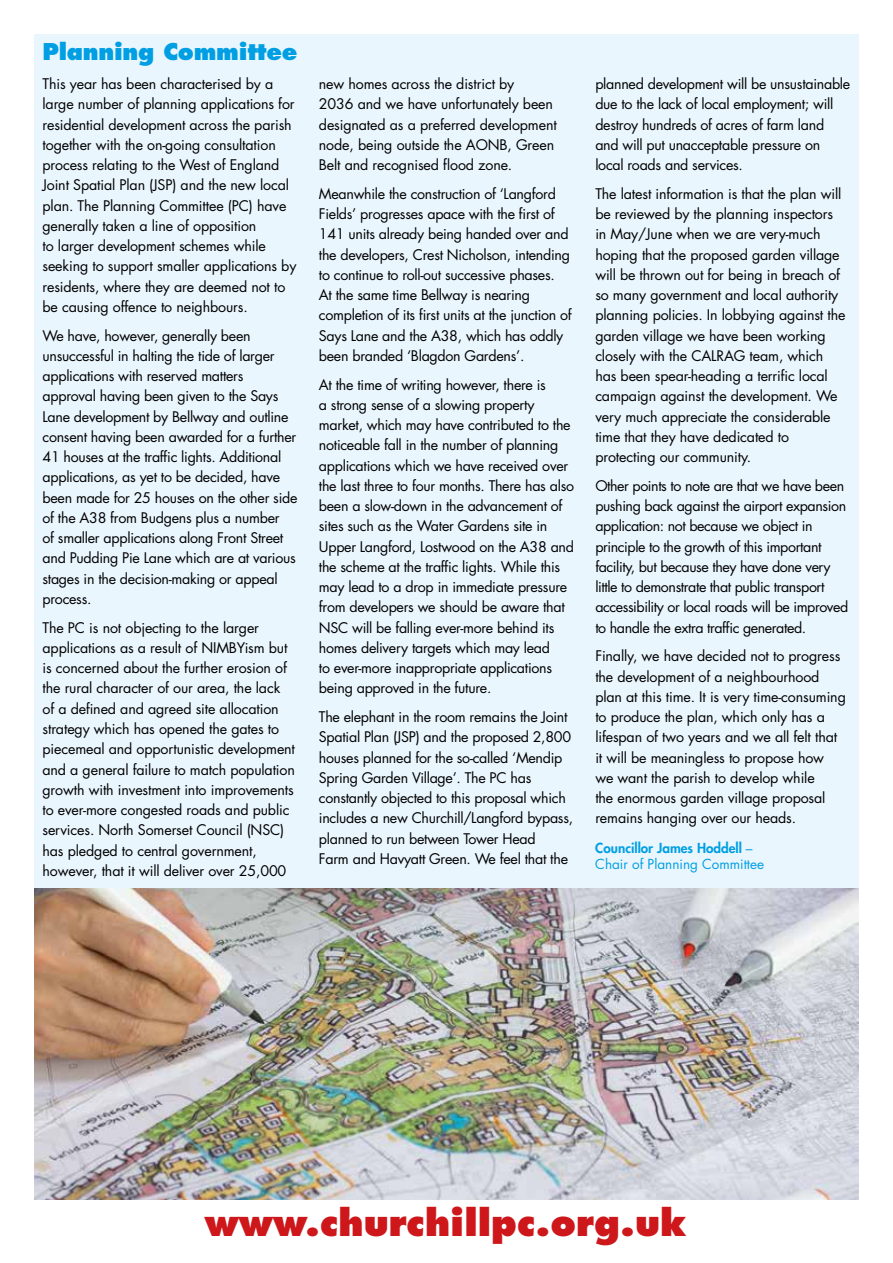
<style>
.page{position:relative;width:893px;height:1263px;background:#fff}
.page>*{position:absolute;margin:0;border:0;box-sizing:border-box;transform-origin:0 0}
.t1{font:800 36px "Futura LT";color:#cd171a}
.t2{font:800 22.5px "Futura LT";letter-spacing:-.01em;color:#009fe3}
.t3{font:14.25px/20.2px "Futura LT";letter-spacing:-.02em;color:#000}
.t4{font:13.5px/16.5px "Futura LT";color:#009fe3}
.s1{font-weight:800}
</style>
<div class="page">
<div style="left:34px;top:34px;width:825px;height:855px;background:#eaf6fe"></div>
<img style="left:34px;top:889px;width:825px;height:310px">
<h2 class="t2" style="left:43px;top:38px;width:257px">Planning Committee</h2>
<p class="t3" style="left:43px;top:74px;width:255px">This year has been characterised by a large number of planning applications for residential development across the parish together with the on-going consultation process relating to the West of England Joint Spatial Plan (JSP) and the new local plan. The Planning Committee (PC) have generally taken a line of opposition<br>to larger development schemes while seeking to support smaller applications by residents, where they are deemed not to be causing offence to neighbours.</p>
<p class="t3" style="left:43px;top:325px;width:256px">We have, however, generally been unsuccessful in halting the tide of larger applications with reserved matters approval having been given to the Says Lane development by Bellway and outline consent having been awarded for a further 41 houses at the traffic lights. Additional applications, as yet to be decided, have been made for 25 houses on the other side of the A38 from Budgens plus a number<br>of smaller applications along Front Street and Pudding Pie Lane which are at various stages in the decision-making or appeal process.</p>
<p class="t3" style="left:43px;top:617px;width:254px">The PC is not objecting to the larger applications as a result of NIMBYism but is concerned about the further erosion of the rural character of our area, the lack of a defined and agreed site allocation strategy which has opened the gates to piecemeal and opportunistic development and a general failure to match population growth with investment into improvements to ever-more congested roads and public services. North Somerset Council (NSC) has pledged to central government, however, that it will deliver over 25,000</p>
<p class="t3" style="left:319px;top:74px;width:239px">new homes across the district by<br>2036 and we have unfortunately been designated as a preferred development node, being outside the AONB, Green Belt and recognised flood zone.</p>
<p class="t3" style="left:319px;top:184px;width:254px">Meanwhile the construction of ‘Langford Fields’ progresses apace with the first of 141 units already being handed over and the developers, Crest Nicholson, intending to continue to roll-out successive phases.<br>At the same time Bellway is nearing completion of its first units at the junction of Says Lane and the A38, which has oddly been branded ‘Blagdon Gardens’.</p>
<p class="t3" style="left:319px;top:374px;width:257px">At the time of writing however, there is<br>a strong sense of a slowing property market, which may have contributed to the noticeable fall in the number of planning applications which we have received over the last three to four months. There has also been a slow-down in the advancement of sites such as the Water Gardens site in Upper Langford, Lostwood on the A38 and the scheme at the traffic lights. While this may lead to a drop in immediate pressure from developers we should be aware that NSC will be falling ever-more behind its homes delivery targets which may lead<br>to ever-more inappropriate applications being approved in the future.</p>
<p class="t3" style="left:319px;top:707px;width:256px">The elephant in the room remains the Joint Spatial Plan (JSP) and the proposed 2,800 houses planned for the so-called ‘Mendip Spring Garden Village’. The PC has constantly objected to this proposal which includes a new Churchill/Langford bypass, planned to run between Tower Head<br>Farm and Havyatt Green. We feel that the</p>
<p class="t3" style="left:595px;top:74px;width:256px">planned development will be unsustainable due to the lack of local employment; will destroy hundreds of acres of farm land and will put unacceptable pressure on local roads and services.</p>
<p class="t3" style="left:595px;top:184px;width:252px">The latest information is that the plan will be reviewed by the planning inspectors in May/June when we are very-much hoping that the proposed garden village will be thrown out for being in breach of so many government and local authority planning policies. In lobbying against the garden village we have been working closely with the CALRAG team, which has been spear-heading a terrific local campaign against the development. We very much appreciate the considerable time that they have dedicated to protecting our community.</p>
<p class="t3" style="left:595px;top:476px;width:254px">Other points to note are that we have been pushing back against the airport expansion application: not because we object in principle to the growth of this important facility, but because they have done very little to demonstrate that public transport accessibility or local roads will be improved to handle the extra traffic generated.</p>
<p class="t3" style="left:595px;top:646px;width:252px">Finally, we have decided not to progress the development of a neighbourhood plan at this time. It is very time-consuming to produce the plan, which only has a lifespan of two years and we all felt that it will be meaningless to propose how<br>we want the parish to develop while<br>the enormous garden village proposal remains hanging over our heads.</p>
<p class="t4" style="left:595px;top:840px;width:170px"><span class="s1">Councillor James Hoddell</span> –<br>Chair of Planning Committee</p>
<h1 class="t1" style="left:205px;top:1200px;width:484px">www.churchillpc.org.uk</h1>
</div>
